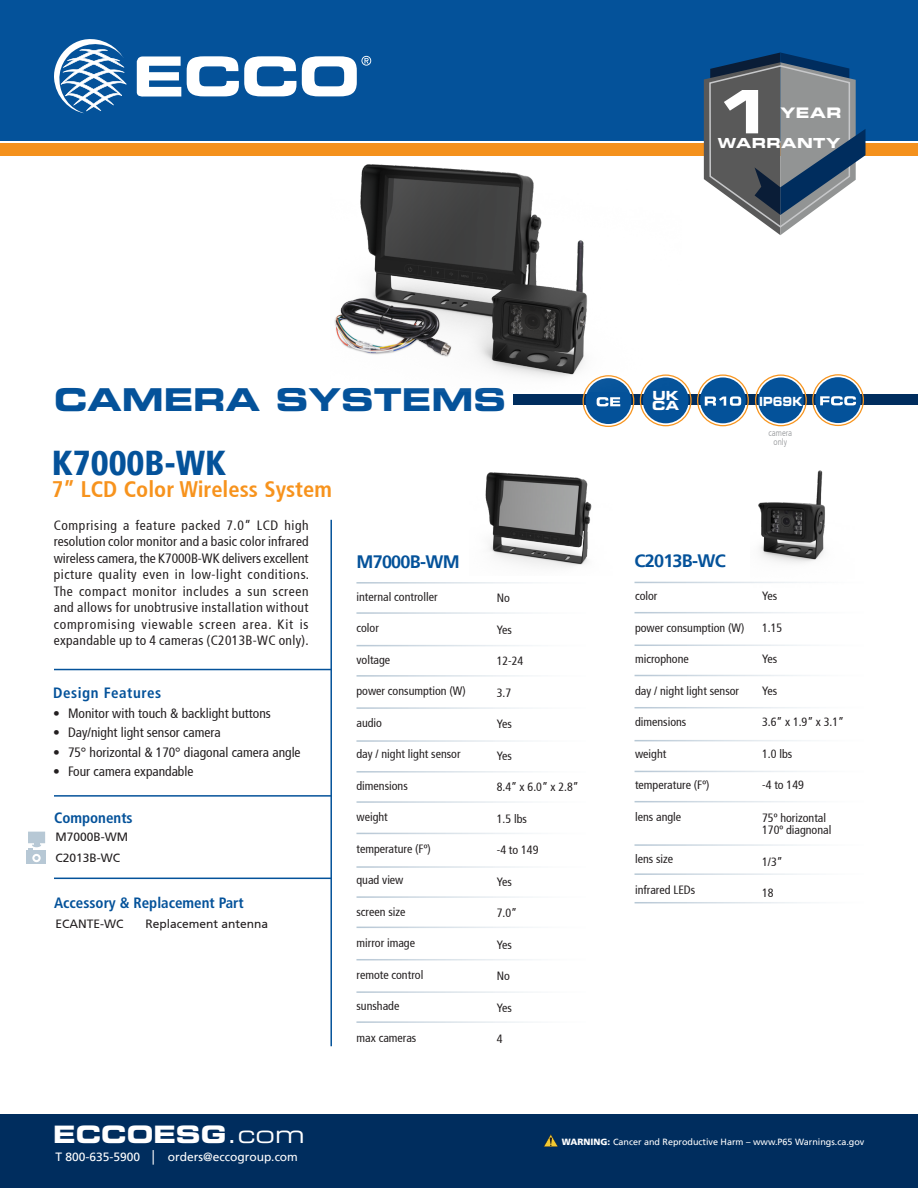
<style>
.page{position:relative;width:918px;height:1188px;background:#fff}
.page>*{position:absolute;margin:0;border:0;box-sizing:border-box;transform-origin:0 0}
.t1{font:59.85px "Eurostile LT Std Bold Ex 2";color:#fff}
.t2{font:900 condensed 34.5px "Frutiger 77";color:#04529a}
.t3{font:31.5px "Eurostile LT Std Bold Ex 2";color:#04529a}
.t4{font:24px "Eurostile LT Std Bold Ex 2";color:#fff}
.t5{font:700 condensed 22.5px "Frutiger 67";color:#f7931d}
.t6{font:700 18px "Frutiger 65";letter-spacing:-.04em;color:#04529a}
.Body_text{font:700 condensed 15px "Frutiger LT Std";color:#04529a}
.Body_text-2{font:700 condensed 15px "Frutiger LT Std";letter-spacing:.04em;color:#04529a}
.t7{font:14.55px "Eurostile LT Std Bold Ex 2";color:#fff}
.t8{font:13.8px "Eurostile LT Std Bold Ex 2";letter-spacing:.035em;color:#fff}
.Body_text-3{font:condensed 13.5px/16.5px "Frutiger 57";color:#231f20;text-align:justify}
.t9{font:12.6px "Eurostile LT Std Bold Ex 2";color:#fff;scale:.78 1}
.t10{font:12.6px/10.5px "Eurostile LT Std Bold Ex 2";color:#fff}
.t11{font:condensed 12px "Frutiger 57";color:#231f20}
.t12{font:12px "Frutiger 55 Roman";color:#231f20}
.t13{font:12px "Frutiger LT";color:#fff}
.t14{font:9px "Frutiger LT";color:#fff}
.t15{font:300 condensed 9px "Frutiger LT";color:#939598}
.s1{font-family:"Eurostile LT Std Ex 2"}
.s2{font-family:"Arial"}
.s3{font-weight:900}
</style>
<div class="page">
<div style="left:513px;top:394px;width:405px;height:11px;background:#002d5e"></div>
<div style="left:0;top:1115px;width:918px;height:73px;background:#002d5e"></div>
<svg style="left:544px;top:1134px;width:14px;height:13px"></svg>
<div style="left:0;top:144px;width:918px;height:12px;background:#f4911d"></div>
<div style="left:0;top:0;width:918px;height:140px;background:#04529a"></div>
<svg style="left:137px;top:56px;width:44px;height:41px"></svg>
<svg style="left:187px;top:56px;width:109px;height:40px"></svg>
<svg style="left:54px;top:39px;width:72px;height:74px"></svg>
<svg style="left:302px;top:56px;width:69px;height:40px"></svg>
<svg style="left:704px;top:53px;width:162px;height:182px"></svg>
<hr style="left:330px;top:520px;width:2px;height:526px;background:#04529a">
<div style="left:28px;top:832px;width:17px;height:11px;background:#b7c8d5"></div>
<div style="left:27px;top:851px;width:19px;height:13px;background:#b7c8d5"></div>
<svg style="left:32px;top:854px;width:9px;height:8px"></svg>
<svg style="left:28px;top:843px;width:13px;height:17px"></svg>
<hr style="left:54px;top:795px;width:277px;height:2px;background:#04529a">
<hr style="left:54px;top:669px;width:277px;height:1px;background:#04529a">
<hr style="left:54px;top:878px;width:277px;height:1px;background:#04529a">
<svg style="left:583px;top:392px;width:51px;height:35px"></svg>
<svg style="left:640px;top:374px;width:109px;height:52px"></svg>
<svg style="left:755px;top:374px;width:109px;height:52px"></svg>
<img style="left:334px;top:164px;width:347px;height:228px">
<img style="left:485px;top:472px;width:107px;height:95px">
<img style="left:750px;top:470px;width:75px;height:113px">
<h1 class="t1" style="left:714px;top:70px;width:61px">1</h1>
<p class="t8" style="left:718px;top:133px;width:124px">WARRANTY</p>
<p class="t7" style="left:780px;top:103px;width:63px">YEAR</p>
<h3 class="t3" style="left:54px;top:378px;width:454px">CAMERA SYSTEMS</h3>
<p class="t2" style="left:52px;top:442px;width:176px">K7000B-WK</p>
<p class="t5" style="left:52px;top:476px;width:282px">7” LCD Color Wireless System</p>
<p class="Body_text-3" style="left:54px;top:517px;width:257px">Comprising a feature packed 7.0” LCD high resolution color monitor and a basic color infrared wireless camera, the K7000B-WK delivers excellent picture quality even in low-light conditions.<br>The compact monitor includes a sun screen and allows for unobtrusive installation without compromising viewable screen area. Kit is expandable up to 4 cameras (C2013B-WC only).</p>
<p class="Body_text-2" style="left:53px;top:684px;width:110px">Design Features</p>
<p class="Body_text-3" style="left:53px;top:705px;width:219px">• Monitor with touch &amp; backlight buttons</p>
<p class="Body_text-3" style="left:53px;top:724px;width:169px">• Day/night light sensor camera</p>
<p class="Body_text-3" style="left:53px;top:744px;width:249px">• 75° horizontal &amp; 170° diagonal camera angle</p>
<p class="Body_text-3" style="left:53px;top:763px;width:142px">• Four camera expandable</p>
<p class="Body_text" style="left:54px;top:809px;width:80px">Components</p>
<p class="t12" style="left:56px;top:850px;width:66px">C2013B-WC</p>
<p class="t12" style="left:56px;top:830px;width:74px">M7000B-WM</p>
<p class="Body_text" style="left:54px;top:894px;width:191px">Accessory &amp; Replacement Part</p>
<p class="t12" style="left:56px;top:917px;width:70px">ECANTE-WC</p>
<p class="t12" style="left:146px;top:917px;width:124px">Replacement antenna</p>
<p class="t6" style="left:356px;top:551px;width:105px">M7000B-WM</p>
<p class="t11" style="left:356px;top:590px;width:83px">internal controller</p>
<p class="t11" style="left:356px;top:621px;width:24px">color</p>
<p class="t11" style="left:356px;top:653px;width:35px">voltage</p>
<p class="t11" style="left:356px;top:684px;width:111px">power consumption (W)</p>
<p class="t11" style="left:356px;top:716px;width:27px">audio</p>
<p class="t11" style="left:356px;top:747px;width:106px">day / night light sensor</p>
<p class="t11" style="left:356px;top:779px;width:53px">dimensions</p>
<p class="t11" style="left:356px;top:810px;width:33px">weight</p>
<p class="t11" style="left:356px;top:842px;width:76px">temperature (Fº)</p>
<p class="t11" style="left:356px;top:873px;width:49px">quad view</p>
<p class="t11" style="left:356px;top:905px;width:51px">screen size</p>
<p class="t11" style="left:356px;top:936px;width:60px">mirror image</p>
<p class="t11" style="left:356px;top:968px;width:68px">remote control</p>
<p class="t11" style="left:356px;top:999px;width:44px">sunshade</p>
<p class="t11" style="left:356px;top:1031px;width:61px">max cameras</p>
<p class="t11" style="left:497px;top:591px;width:15px">No</p>
<p class="t11" style="left:497px;top:623px;width:17px">Yes</p>
<p class="t11" style="left:497px;top:654px;width:28px">12-24</p>
<p class="t11" style="left:497px;top:686px;width:16px">3.7</p>
<p class="t11" style="left:497px;top:717px;width:17px">Yes</p>
<p class="t11" style="left:497px;top:749px;width:17px">Yes</p>
<p class="t11" style="left:497px;top:780px;width:84px">8.4” x 6.0” x 2.8”</p>
<p class="t11" style="left:497px;top:812px;width:32px">1.5 lbs</p>
<p class="t11" style="left:497px;top:843px;width:43px">-4 to 149</p>
<p class="t11" style="left:497px;top:875px;width:17px">Yes</p>
<p class="t11" style="left:497px;top:906px;width:22px">7.0”</p>
<p class="t11" style="left:497px;top:938px;width:17px">Yes</p>
<p class="t11" style="left:497px;top:969px;width:15px">No</p>
<p class="t11" style="left:497px;top:1001px;width:17px">Yes</p>
<p class="t11" style="left:497px;top:1032px;width:7px">4</p>
<p class="t10" style="left:652px;top:390px;width:28px">UK<br>CA</p>
<p class="t9" style="left:759px;top:392px;width:57px">IP69K</p>
<p class="t15" style="left:769px;top:428px;width:25px">camera</p>
<p class="t15" style="left:774px;top:437px;width:15px">only</p>
<p class="t6" style="left:634px;top:551px;width:93px">C2013B-WC</p>
<p class="t11" style="left:635px;top:589px;width:24px">color</p>
<p class="t11" style="left:635px;top:621px;width:111px">power consumption (W)</p>
<p class="t11" style="left:635px;top:652px;width:55px">microphone</p>
<p class="t11" style="left:635px;top:684px;width:106px">day / night light sensor</p>
<p class="t11" style="left:635px;top:715px;width:53px">dimensions</p>
<p class="t11" style="left:635px;top:747px;width:33px">weight</p>
<p class="t11" style="left:635px;top:778px;width:76px">temperature (Fº)</p>
<p class="t11" style="left:635px;top:810px;width:48px">lens angle</p>
<p class="t11" style="left:635px;top:852px;width:40px">lens size</p>
<p class="t11" style="left:635px;top:883px;width:62px">infrared LEDs</p>
<p class="t11" style="left:762px;top:589px;width:17px">Yes</p>
<p class="t11" style="left:762px;top:621px;width:22px">1.15</p>
<p class="t11" style="left:762px;top:652px;width:17px">Yes</p>
<p class="t11" style="left:762px;top:684px;width:17px">Yes</p>
<p class="t11" style="left:762px;top:715px;width:84px">3.6” x 1.9” x 3.1”</p>
<p class="t11" style="left:762px;top:747px;width:32px">1.0 lbs</p>
<p class="t11" style="left:762px;top:778px;width:43px">-4 to 149</p>
<p class="t11" style="left:762px;top:811px;width:65px">75º horizontal</p>
<p class="t11" style="left:762px;top:823px;width:71px">170º diagnonal</p>
<p class="t11" style="left:762px;top:855px;width:22px">1/3”</p>
<p class="t11" style="left:762px;top:886px;width:13px">18</p>
<h3 class="t4" style="left:53px;top:1117px;width:253px">ECCOESG<span class="s1">.com</span></h3>
<p class="t13" style="left:56px;top:1150px;width:244px">T 800-635-5900 <span class="s2">│</span> orders@eccogroup.com</p>
<p class="t14" style="left:562px;top:1137px;width:304px"><span class="s3">WARNING:</span> Cancer and Reproductive Harm – www.P65 Warnings.ca.gov</p>
</div>
